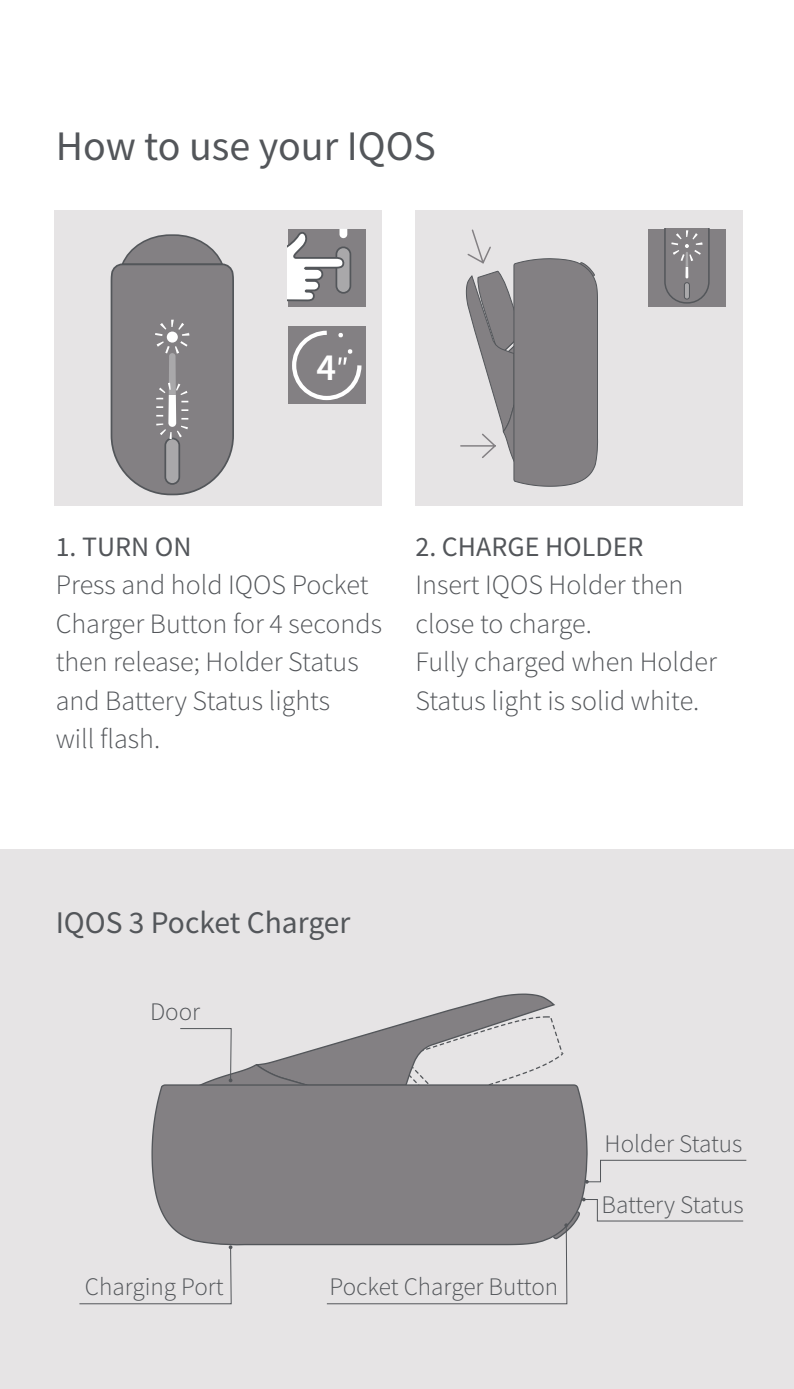
<style>
.page{position:relative;width:794px;height:1389px;background:#fff}
.page>*{position:absolute;margin:0;border:0;box-sizing:border-box;transform-origin:0 0}
.t1{font:42px "Source Sans Pro";color:#53565a}
.t2{font:600 38.5px "Source Sans Pro";color:#fff}
.t3{font:31.5px "Source Sans Pro";color:#53565a}
.t4{font:300 28px/38.5px "Source Sans Pro";color:#53565a}
.t5{font:28px "Source Sans Pro";color:#53565a}
.t6{font:300 25.2px "Source Sans Pro";color:#53565a}
</style>
<div class="page">
<div style="left:0;top:849px;width:794px;height:540px;background:#e6e4e5"></div>
<div style="left:415px;top:210px;width:328px;height:296px;background:#e6e4e5"></div>
<svg style="left:460px;top:229px;width:138px;height:258px"></svg>
<div style="left:55px;top:210px;width:327px;height:296px;background:#e6e4e5"></div>
<div style="left:288px;top:229px;width:77px;height:78px;background:#838083"></div>
<div style="left:288px;top:327px;width:78px;height:77px;background:#838083"></div>
<div style="left:336px;top:247px;width:14px;height:46px;background:#a9a8aa;border-radius:7px"></div>
<div style="left:335px;top:246px;width:16px;height:48px;border:2px solid #53565a;border-radius:7px"></div>
<svg style="left:648px;top:228px;width:78px;height:79px;background:#848285"></svg>
<svg style="left:288px;top:229px;width:59px;height:73px"></svg>
<svg style="left:292px;top:330px;width:70px;height:71px"></svg>
<svg style="left:110px;top:234px;width:124px;height:262px;background:#8f8d90"></svg>
<svg style="left:151px;top:1084px;width:437px;height:162px;background:#888588"></svg>
<svg style="left:79px;top:1245px;width:153px;height:60px"></svg>
<svg style="left:165px;top:993px;width:398px;height:170px"></svg>
<svg style="left:326px;top:1198px;width:418px;height:107px"></svg>
<svg style="left:585px;top:1159px;width:162px;height:25px"></svg>
<p class="t1" style="left:56px;top:120px;width:382px">How to use your IQOS</p>
<h2 class="t2" style="left:317px;top:341px;width:21px">4</h2>
<p class="t5" style="left:56px;top:529px;width:137px">1. TURN ON</p>
<p class="t4" style="left:56px;top:566px;width:328px">Press and hold IQOS Pocket<br>Charger Button for 4 seconds then release; Holder Status and Battery Status lights<br>will flash.</p>
<p class="t5" style="left:415px;top:529px;width:229px">2. CHARGE HOLDER</p>
<p class="t4" style="left:415px;top:566px;width:303px">Insert IQOS Holder then close to charge.<br>Fully charged when Holder<br>Status light is solid white.</p>
<p class="t3" style="left:56px;top:903px;width:296px">IQOS 3 Pocket Charger</p>
<p class="t6" style="left:150px;top:996px;width:52px">Door</p>
<p class="t6" style="left:604px;top:1128px;width:139px">Holder Status</p>
<p class="t6" style="left:601px;top:1190px;width:144px">Battery Status</p>
<p class="t6" style="left:85px;top:1271px;width:140px">Charging Port</p>
<p class="t6" style="left:329px;top:1271px;width:230px">Pocket Charger Button</p>
</div>
